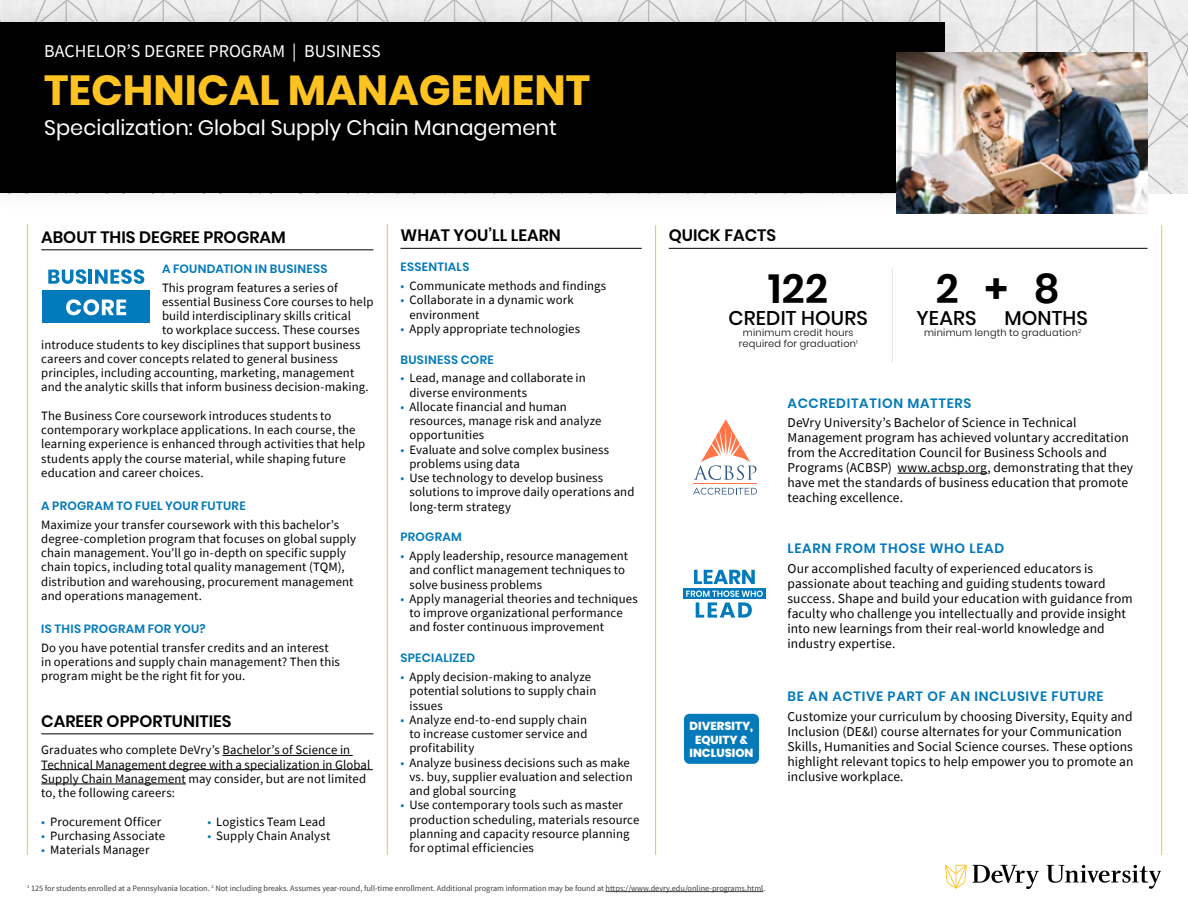
<style>
.page{position:relative;width:1188px;height:918px;background:#fff}
.page>*{position:absolute;margin:0;border:0;box-sizing:border-box;transform-origin:0 0}
.t1{font:700 42px "Poppins";color:#fec221}
.t2{font:600 40.5px "Poppins";color:#000}
.t3{font:21px "Poppins";color:#fff}
.t4{font:500 19.8px "Poppins";letter-spacing:.01em;color:#000}
.t5{font:18px "Source Sans Pro";color:#fff}
.t6{font:600 16.5px "Poppins";color:#000}
.t7{font:13.5px/15px "Source Sans Pro";letter-spacing:.005em;color:#000}
.t8{font:600 13.5px "Poppins";letter-spacing:.05em;color:#037aba}
.t9{font:12.75px/14.2px "Source Sans Pro";letter-spacing:.01em;color:#000}
.t10{font:600 12px "Poppins";letter-spacing:.025em;color:#037aba}
.t11{font:800 11.7px/14px "Poppins";color:#fff;text-align:center}
.t12{font:300 9.75px/10.9px "Poppins";letter-spacing:.03em;color:#000;text-align:center}
.t13{font:8.25px "Source Sans Pro";color:#404040}
.s1{color:#037aba}
</style>
<div class="page">
<hr style="left:606px;top:891px;width:157px;height:1px;background:#404040">
<svg style="left:967px;top:0;width:221px;height:193px"></svg>
<div style="left:0;top:0;width:967px;height:215px;background:#000;opacity:.1"></div>
<div style="left:0;top:23px;width:945px;height:170px;background:#000"></div>
<hr style="left:27px;top:224px;width:1px;height:631px;background:#fec221">
<hr style="left:387px;top:224px;width:1px;height:631px;background:#fec221">
<hr style="left:1161px;top:225px;width:1px;height:630px;background:#fec221">
<hr style="left:655px;top:225px;width:1px;height:630px;background:#fec221">
<hr style="left:41px;top:249px;width:332px;height:1px;background:#000">
<hr style="left:41px;top:733px;width:332px;height:1px;background:#000">
<hr style="left:223px;top:755px;width:130px;height:1px;background:#000">
<hr style="left:41px;top:769px;width:332px;height:1px;background:#000">
<hr style="left:41px;top:784px;width:145px;height:1px;background:#000">
<hr style="left:669px;top:248px;width:479px;height:1px;background:#000">
<hr style="left:400px;top:248px;width:242px;height:1px;background:#000">
<hr style="left:892px;top:267px;width:1px;height:95px;background:#e5e5e5">
<img style="left:896px;top:52px;width:252px;height:162px">
<svg style="left:683px;top:588px;width:83px;height:11px"></svg>
<svg style="left:694px;top:570px;width:61px;height:14px"></svg>
<svg style="left:686px;top:591px;width:77px;height:27px"></svg>
<div style="left:684px;top:714px;width:75px;height:50px;background:#057aba;border-radius:6px"></div>
<hr style="left:897px;top:473px;width:90px;height:1px;background:#000">
<hr style="left:693px;top:483px;width:63px;height:1px;background:#ff7547">
<svg style="left:694px;top:419px;width:63px;height:61px"></svg>
<svg style="left:693px;top:488px;width:64px;height:7px"></svg>
<svg style="left:1047px;top:865px;width:114px;height:24px"></svg>
<div style="left:43px;top:291px;width:107px;height:32px;background:#007aba"></div>
<svg style="left:48px;top:269px;width:38px;height:15px"></svg>
<hr style="left:89px;top:270px;width:3px;height:14px;background:#007aba">
<svg style="left:95px;top:269px;width:49px;height:15px"></svg>
<svg style="left:66px;top:299px;width:60px;height:16px"></svg>
<svg style="left:945px;top:864px;width:94px;height:25px"></svg>
<p class="t5" style="left:44px;top:40px;width:338px">BACHELOR’S DEGREE PROGRAM | BUSINESS</p>
<h1 class="t1" style="left:44px;top:66px;width:547px">TECHNICAL MANAGEMENT</h1>
<h1 class="t3" style="left:44px;top:115px;width:514px">Specialization: Global Supply Chain Management</h1>
<h2 class="t6" style="left:41px;top:227px;width:246px">ABOUT THIS DEGREE PROGRAM</h2>
<h3 class="t10" style="left:162px;top:262px;width:167px">A FOUNDATION IN BUSINESS</h3>
<p class="t9" style="left:162px;top:280px;width:177px">This program features a series of</p>
<p class="t9" style="left:162px;top:294px;width:213px">essential Business Core courses to help</p>
<p class="t9" style="left:162px;top:309px;width:191px">build interdisciplinary skills critical</p>
<p class="t9" style="left:162px;top:323px;width:199px">to workplace success. These courses</p>
<p class="t9" style="left:41px;top:337px;width:321px">introduce students to key disciplines that support business</p>
<p class="t9" style="left:41px;top:351px;width:298px">careers and cover concepts related to general business</p>
<p class="t9" style="left:41px;top:366px;width:315px">principles, including accounting, marketing, management</p>
<p class="t9" style="left:41px;top:380px;width:329px">and the analytic skills that inform business decision-making.</p>
<p class="t9" style="left:41px;top:408px;width:325px">The Business Core coursework introduces students to contemporary workplace applications. In each course, the learning experience is enhanced through activities that help students apply the course material, while shaping future education and career choices.</p>
<h3 class="t10" style="left:41px;top:499px;width:206px">A PROGRAM TO FUEL YOUR FUTURE</h3>
<p class="t9" style="left:41px;top:517px;width:316px">Maximize your transfer coursework with this bachelor’s degree-completion program that focuses on global supply chain management. You’ll go in-depth on specific supply chain topics, including total quality management (TQM), distribution and warehousing, procurement management and operations management.</p>
<h3 class="t10" style="left:41px;top:622px;width:166px">IS THIS PROGRAM FOR YOU?</h3>
<p class="t9" style="left:41px;top:640px;width:300px">Do you have potential transfer credits and an interest in operations and supply chain management? Then this program might be the right fit for you.</p>
<h2 class="t6" style="left:41px;top:711px;width:192px">CAREER OPPORTUNITIES</h2>
<p class="t9" style="left:41px;top:743px;width:331px">Graduates who complete DeVry’s Bachelor’s of Science in Technical Management degree with a specialization in Global Supply Chain Management may consider, but are not limited to, the following careers:</p>
<p class="t9" style="left:41px;top:814px;width:121px"><span class="s1">•</span> Procurement Officer</p>
<p class="t9" style="left:41px;top:829px;width:125px"><span class="s1">•</span> Purchasing Associate</p>
<p class="t9" style="left:41px;top:843px;width:110px"><span class="s1">•</span> Materials Manager</p>
<p class="t9" style="left:207px;top:814px;width:120px"><span class="s1">•</span> Logistics Team Lead</p>
<p class="t9" style="left:207px;top:829px;width:124px"><span class="s1">•</span> Supply Chain Analyst</p>
<h2 class="t6" style="left:400px;top:226px;width:162px">WHAT YOU’LL LEARN</h2>
<h3 class="t10" style="left:400px;top:260px;width:70px">ESSENTIALS</h3>
<p class="t9" style="left:400px;top:279px;width:207px"><span class="s1">•</span> Communicate methods and findings</p>
<p class="t9" style="left:409px;top:293px;width:166px;text-indent:-9px"><span class="s1">•</span> Collaborate in a dynamic work environment</p>
<p class="t9" style="left:400px;top:321px;width:181px"><span class="s1">•</span> Apply appropriate technologies</p>
<h3 class="t10" style="left:400px;top:352px;width:95px">BUSINESS CORE</h3>
<p class="t9" style="left:409px;top:371px;width:178px;text-indent:-9px"><span class="s1">•</span> Lead, manage and collaborate in diverse environments</p>
<p class="t9" style="left:409px;top:399px;width:193px;text-indent:-9px"><span class="s1">•</span> Allocate financial and human resources, manage risk and analyze opportunities</p>
<p class="t9" style="left:409px;top:442px;width:201px;text-indent:-9px"><span class="s1">•</span> Evaluate and solve complex business problems using data</p>
<p class="t9" style="left:409px;top:471px;width:226px;text-indent:-9px"><span class="s1">•</span> Use technology to develop business solutions to improve daily operations and long-term strategy</p>
<h3 class="t10" style="left:400px;top:530px;width:63px">PROGRAM</h3>
<p class="t9" style="left:409px;top:549px;width:220px;text-indent:-9px"><span class="s1">•</span> Apply leadership, resource management and conflict management techniques to solve business problems</p>
<p class="t9" style="left:409px;top:592px;width:230px;text-indent:-9px"><span class="s1">•</span> Apply managerial theories and techniques to improve organizational performance and foster continuous improvement</p>
<h3 class="t10" style="left:400px;top:651px;width:76px">SPECIALIZED</h3>
<p class="t9" style="left:409px;top:670px;width:188px;text-indent:-9px"><span class="s1">•</span> Apply decision-making to analyze potential solutions to supply chain issues</p>
<p class="t9" style="left:409px;top:712px;width:180px;text-align:justify;text-indent:-9px"><span class="s1">•</span> Analyze end-to-end supply chain to increase customer service and profitability</p>
<p class="t9" style="left:409px;top:755px;width:225px;text-indent:-9px"><span class="s1">•</span> Analyze business decisions such as make vs. buy, supplier evaluation and selection and global sourcing</p>
<p class="t9" style="left:409px;top:798px;width:231px;text-indent:-9px"><span class="s1">•</span> Use contemporary tools such as master production scheduling, materials resource planning and capacity resource planning for optimal efficiencies</p>
<h2 class="t6" style="left:669px;top:226px;width:109px">QUICK FACTS</h2>
<p class="t2" style="left:768px;top:265px;width:61px">122</p>
<p class="t4" style="left:729px;top:307px;width:141px">CREDIT HOURS</p>
<p class="t12" style="left:739px;top:327px;width:120px">minimum credit hours required for graduation<sup>1</sup></p>
<p class="t2" style="left:936px;top:265px;width:125px">2+8</p>
<p class="t4" style="left:917px;top:307px;width:61px">YEARS</p>
<p class="t4" style="left:1004px;top:307px;width:85px">MONTHS</p>
<p class="t12" style="left:924px;top:327px;width:159px">minimum length to graduation<sup>2</sup></p>
<h3 class="t8" style="left:788px;top:395px;width:185px">ACCREDITATION MATTERS</h3>
<p class="t7" style="left:788px;top:415px;width:347px">DeVry University’s Bachelor of Science in Technical Management program has achieved voluntary accreditation from the Accreditation Council for Business Schools and Programs (ACBSP) www.acbsp.org, demonstrating that they have met the standards of business education that promote teaching excellence.</p>
<p class="t11" style="left:689px;top:719px;width:66px">DIVERSITY,<br>EQUITY &amp;<br>INCLUSION</p>
<h3 class="t8" style="left:788px;top:541px;width:218px">LEARN FROM THOSE WHO LEAD</h3>
<p class="t7" style="left:788px;top:561px;width:347px">Our accomplished faculty of experienced educators is passionate about teaching and guiding students toward success. Shape and build your education with guidance from faculty who challenge you intellectually and provide insight into new learnings from their real-world knowledge and industry expertise.</p>
<h3 class="t8" style="left:788px;top:689px;width:317px">BE AN ACTIVE PART OF AN INCLUSIVE FUTURE</h3>
<p class="t7" style="left:788px;top:709px;width:347px">Customize your curriculum by choosing Diversity, Equity and Inclusion (DE&amp;I) course alternates for your Communication Skills, Humanities and Social Science courses. These options highlight relevant topics to help empower you to promote an inclusive workplace.</p>
<p class="t13" style="left:27px;top:883px;width:740px"><sup>1</sup> 125 for students enrolled at a Pennsylvania location. <sup>2</sup> Not including breaks. Assumes year-round, full-time enrollment. Additional program information may be found at https://www.devry.edu/online-programs.html.</p>
</div>
